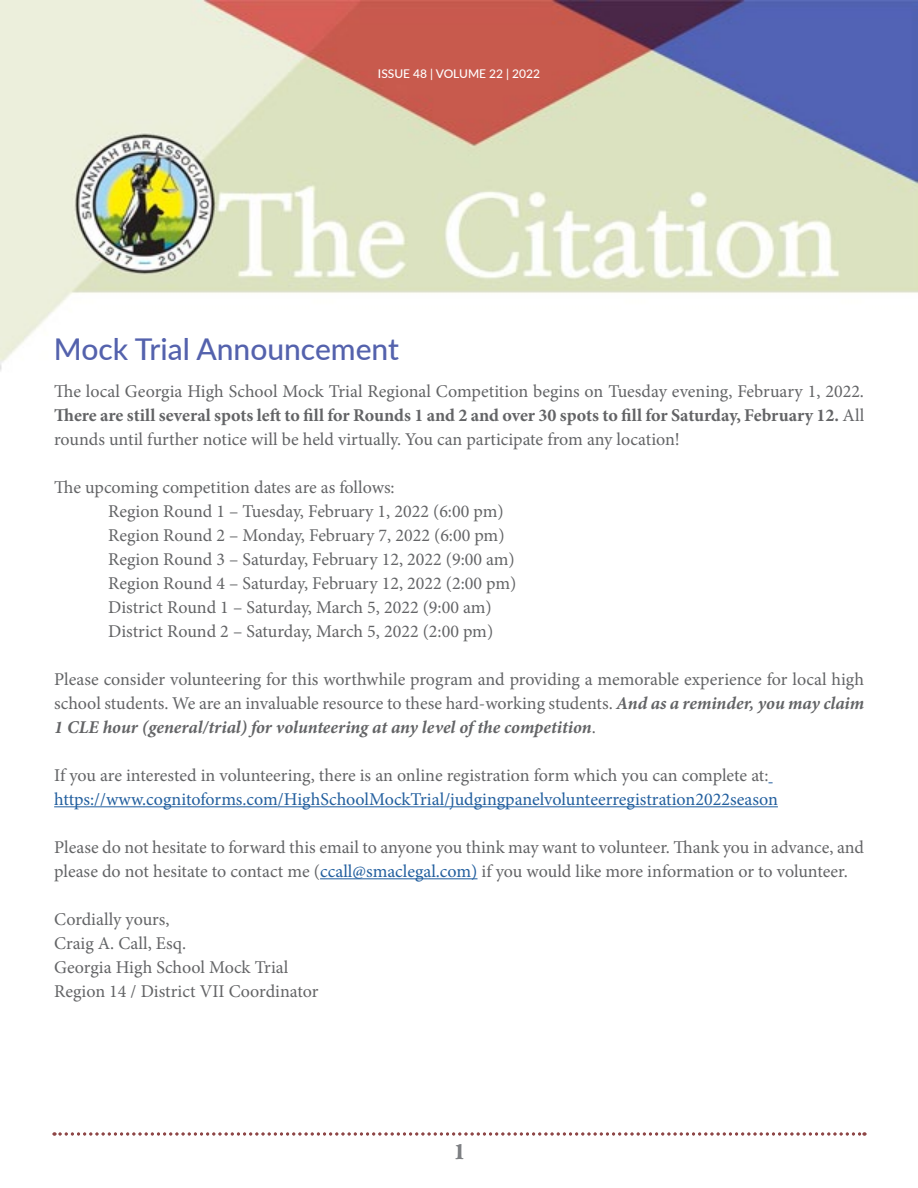
<style>
.page{position:relative;width:918px;height:1188px;background:#fff}
.page>*{position:absolute;margin:0;border:0;box-sizing:border-box;transform-origin:0 0}
.t1{font:500 30px "Lato";color:#5462ad}
.t2{font:600 24px "Garamond Premr Pro";color:#7e8083}
.t3{font:18px/24px "Minion Pro";color:#636466}
.t4{font:18px "Minion Pro";color:#215e9e}
.t5{font:500 12px "Lato";color:#fff}
.s1{font-weight:700}
.s2{font-weight:700;font-style:italic}
.s3{color:#215e9e}
</style>
<div class="page">
<img style="left:0;top:0;width:918px;height:371px">
<svg style="left:54px;top:1132px;width:811px;height:4px"></svg>
<hr style="left:54px;top:806px;width:724px;height:1px;background:#215e9e">
<hr style="left:320px;top:878px;width:158px;height:1px;background:#215e9e">
<p class="t5" style="left:378px;top:65px;width:164px">ISSUE 48 | VOLUME 22 | 2022</p>
<h1 class="t1" style="left:54px;top:328px;width:347px">Mock Trial Announcement</h1>
<p class="t3" style="left:54px;top:379px;width:812px;text-align:justify">The local Georgia High School Mock Trial Regional Competition begins on Tuesday evening, February 1, 2022.<br><span class="s1">There are still several spots left to fill for Rounds 1 and 2 and over 30 spots to fill for Saturday, February 12.</span> All rounds until further notice will be held virtually. You can participate from any location!</p>
<p class="t3" style="left:108px;top:475px;width:410px;text-indent:-54px">The upcoming competition dates are as follows:<br>Region Round 1 – Tuesday, February 1, 2022 (6:00 pm)<br>Region Round 2 – Monday, February 7, 2022 (6:00 pm)<br>Region Round 3 – Saturday, February 12, 2022 (9:00 am)<br>Region Round 4 – Saturday, February 12, 2022 (2:00 pm)<br>District Round 1 – Saturday, March 5, 2022 (9:00 am)<br>District Round 2 – Saturday, March 5, 2022 (2:00 pm)</p>
<p class="t3" style="left:54px;top:667px;width:811px;text-align:justify">Please consider volunteering for this worthwhile program and providing a memorable experience for local high school students. We are an invaluable resource to these hard-working students. <span class="s2">And as a reminder, you may claim 1 CLE hour (general/trial) for volunteering at any level of the competition</span>.</p>
<p class="t3" style="left:54px;top:763px;width:716px">If you are interested in volunteering, there is an online registration form which you can complete at:</p>
<p class="t4" style="left:54px;top:787px;width:725px">https://www.cognitoforms.com/HighSchoolMockTrial/judgingpanelvolunteerregistration2022season</p>
<p class="t3" style="left:54px;top:835px;width:811px">Please do not hesitate to forward this email to anyone you think may want to volunteer. Thank you in advance, and please do not hesitate to contact me (<span class="s3">ccall@smaclegal.com)</span> if you would like more information or to volunteer.</p>
<p class="t3" style="left:54px;top:907px;width:266px">Cordially yours,<br>Craig A. Call, Esq.<br>Georgia High School Mock Trial<br>Region 14 / District VII Coordinator</p>
<h2 class="t2" style="left:453px;top:1137px;width:13px">1</h2>
</div>
